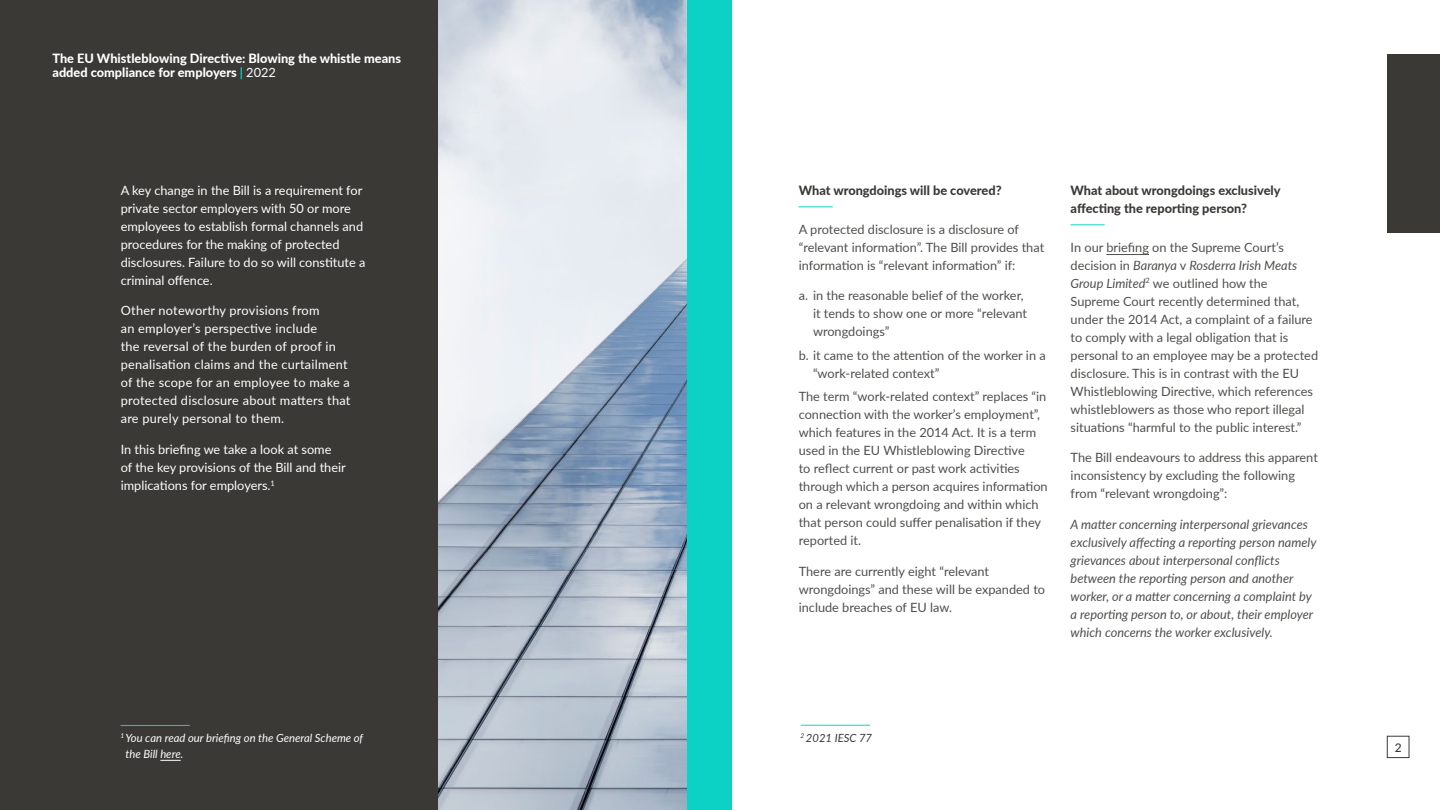
<style>
.page{position:relative;width:1440px;height:810px;background:#fff}
.page>*{position:absolute;margin:0;border:0;box-sizing:border-box;transform-origin:0 0}
.t1{font:12.75px/18px "Lato";color:#4f4e4c}
.t2{font:12.75px/18px "Lato";color:#fff}
.t3{font:italic 12.75px/18px "Lato";color:#4f4e4c}
.t4{font:12.75px/18px "Lato";letter-spacing:.02em;color:#fff}
.t5{font:800 12.75px/18px "Lato";color:#3b3936}
.t6{font:800 12.75px/14.2px "Lato";color:#fff}
.t7{font:500 12px "Lato";color:#3b3936}
.t8{font:italic 11.25px/15.8px "Lato";color:#fff}
.t9{font:italic 11.25px "Lato";color:#3b3936}
.s1{font-weight:700;color:#0bd2c5}
.s2{font-weight:400}
.s3{font-style:italic}
</style>
<div class="page">
<img style="left:437px;top:0;width:250px;height:810px">
<svg style="left:799px;top:207px;width:34px;height:1px"></svg>
<svg style="left:1071px;top:225px;width:34px;height:1px"></svg>
<hr style="left:1106px;top:254px;width:43px;height:1px;background:#4f4e4c">
<div style="left:1388px;top:54px;width:52px;height:178px;background:#3b3936"></div>
<div style="left:1387px;top:736px;width:22px;height:22px;border:1px solid #3b3936"></div>
<div style="left:0;top:0;width:437px;height:810px;background:#3b3936"></div>
<div style="left:687px;top:0;width:44px;height:810px;background:#0bd2c5"></div>
<svg style="left:160px;top:760px;width:21px;height:1px"></svg>
<hr style="left:121px;top:725px;width:69px;height:1px;background:#0bd2c5">
<hr style="left:801px;top:725px;width:69px;height:1px;background:#0bd2c5">
<p class="t6" style="left:52px;top:50px;width:350px">The EU Whistleblowing Directive: Blowing the whistle means added compliance for employers <span class="s1">|</span> <span class="s2">2022</span></p>
<p class="t2" style="left:121px;top:180px;width:246px">A key change in the Bill is a requirement for private sector employers with 50 or more employees to establish formal channels and procedures for the making of protected disclosures. Failure to do so will constitute a criminal offence.</p>
<p class="t4" style="left:121px;top:301px;width:231px">Other noteworthy provisions from<br>an employer’s perspective include<br>the reversal of the burden of proof in penalisation claims and the curtailment of the scope for an employee to make a protected disclosure about matters that are purely personal to them.</p>
<p class="t2" style="left:121px;top:440px;width:227px">In this briefing we take a look at some of the key provisions of the Bill and their implications for employers.<sup>1</sup></p>
<p class="t5" style="left:799px;top:180px;width:204px">What wrongdoings will be covered?</p>
<p class="t1" style="left:799px;top:219px;width:247px">A protected disclosure is a disclosure of “relevant information”. The Bill provides that information is “relevant information” if:</p>
<p class="t1" style="left:813px;top:286px;width:216px;text-indent:-14px">a. in the reasonable belief of the worker, it tends to show one or more “relevant wrongdoings”</p>
<p class="t1" style="left:813px;top:346px;width:234px;text-indent:-14px">b. it came to the attention of the worker in a “work-related context”</p>
<p class="t1" style="left:799px;top:387px;width:250px">The term “work-related context” replaces “in connection with the worker’s employment”, which features in the 2014 Act. It is a term used in the EU Whistleblowing Directive<br>to reflect current or past work activities through which a person acquires information on a relevant wrongdoing and within which that person could suffer penalisation if they reported it.</p>
<p class="t1" style="left:799px;top:562px;width:248px">There are currently eight “relevant wrongdoings” and these will be expanded to include breaches of EU law.</p>
<p class="t5" style="left:1071px;top:180px;width:211px">What about wrongdoings exclusively affecting the reporting person?</p>
<p class="t1" style="left:1071px;top:237px;width:249px">In our briefing on the Supreme Court’s decision in <span class="s3">Baranya</span> v <span class="s3">Rosderra Irish Meats Group Limited</span><sup>2</sup> we outlined how the Supreme Court recently determined that, under the 2014 Act, a complaint of a failure to comply with a legal obligation that is personal to an employee may be a protected disclosure. This is in contrast with the EU Whistleblowing Directive, which references whistleblowers as those who report illegal situations “harmful to the public interest.”</p>
<p class="t1" style="left:1071px;top:448px;width:249px">The Bill endeavours to address this apparent inconsistency by excluding the following from “relevant wrongdoing”:</p>
<p class="t3" style="left:1071px;top:515px;width:247px">A matter concerning interpersonal grievances exclusively affecting a reporting person namely grievances about interpersonal conflicts between the reporting person and another worker, or a matter concerning a complaint by a reporting person to, or about, their employer which concerns the worker exclusively.</p>
<p class="t8" style="left:125px;top:730px;width:239px;text-indent:-5px"><sup>1</sup> You can read our briefing on the General Scheme of the Bill here.</p>
<p class="t9" style="left:801px;top:730px;width:73px"><sup>2</sup> 2021 IESC 77</p>
<p class="t7" style="left:1395px;top:739px;width:8px">2</p>
</div>
